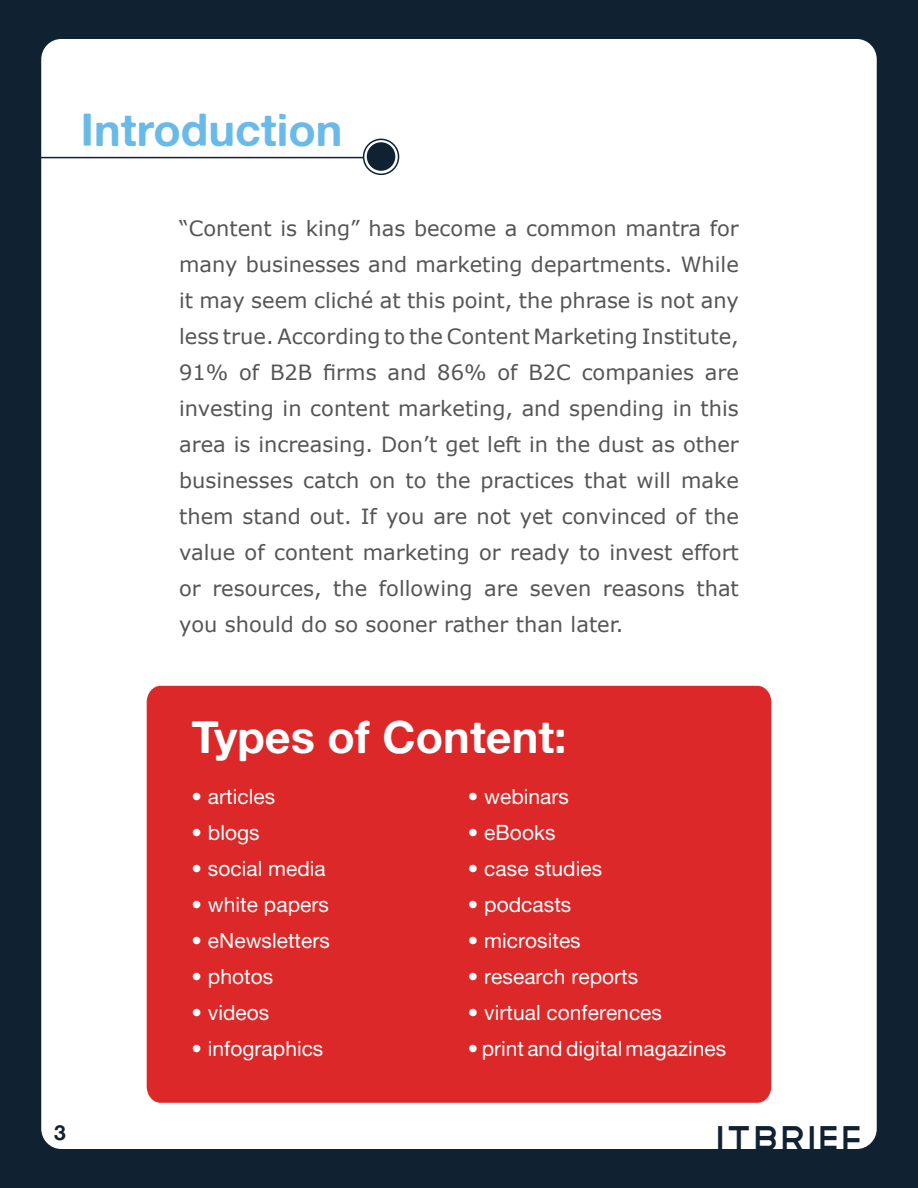
<style>
.page{position:relative;width:918px;height:1188px;background:#102231}
.page>*{position:absolute;margin:0;border:0;box-sizing:border-box;transform-origin:0 0}
.t1{font:45px "Alte Haas Grotesk Bold";color:#fff}
.t2{font:45px "Alte Haas Grotesk Bold";color:#69bae8}
.t3{font:45px "Telegrafico";color:#102231}
.t4{font:21px/36px "Verdana";color:#555;text-align:justify}
.t5{font:21px "Alte Haas Grotesk";color:#fff}
.t6{font:21px "Alte Haas Grotesk Bold";color:#102231}
</style>
<div class="page">
<div style="left:41px;top:39px;width:836px;height:1110px;background:#fff;border-radius:20px"></div>
<hr style="left:0;top:157px;width:364px;height:1px;background:#102231">
<div style="left:367px;top:142px;width:28px;height:29px;background:#102231;border-radius:50%"></div>
<div style="left:363px;top:139px;width:36px;height:36px;border:2px solid #102231;border-radius:50%"></div>
<div style="left:147px;top:686px;width:624px;height:417px;background:#dc2828"></div>
<h1 class="t2" style="left:81px;top:103px;width:263px">Introduction</h1>
<p class="t4" style="left:179px;top:210px;width:561px">“Content is king” has become a common mantra for many businesses and marketing departments. While it may seem cliché at this point, the phrase is not any less true. According to the Content Marketing Institute, 91% of B2B firms and 86% of B2C companies are investing in content marketing, and spending in this area is increasing. Don’t get left in the dust as other businesses catch on to the practices that will make them stand out. If you are not yet convinced of the value of content marketing or ready to invest effort or resources, the following are seven reasons that you should do so sooner rather than later.</p>
<p class="t6" style="left:54px;top:1119px;width:13px">3</p>
<h1 class="t1" style="left:192px;top:709px;width:377px">Types of Content:</h1>
<p class="t5" style="left:192px;top:784px;width:85px">• articles</p>
<p class="t5" style="left:192px;top:820px;width:70px">• blogs</p>
<p class="t5" style="left:192px;top:856px;width:136px">• social media</p>
<p class="t5" style="left:192px;top:892px;width:139px">• white papers</p>
<p class="t5" style="left:192px;top:928px;width:140px">• eNewsletters</p>
<p class="t5" style="left:192px;top:964px;width:83px">• photos</p>
<p class="t5" style="left:192px;top:1000px;width:79px">• videos</p>
<p class="t5" style="left:192px;top:1036px;width:133px">• infographics</p>
<p class="t5" style="left:468px;top:784px;width:103px">• webinars</p>
<p class="t5" style="left:468px;top:820px;width:89px">• eBooks</p>
<p class="t5" style="left:468px;top:856px;width:136px">• case studies</p>
<p class="t5" style="left:468px;top:892px;width:105px">• podcasts</p>
<p class="t5" style="left:468px;top:928px;width:114px">• microsites</p>
<p class="t5" style="left:468px;top:964px;width:172px">• research reports</p>
<p class="t5" style="left:468px;top:1000px;width:196px">• virtual conferences</p>
<p class="t5" style="left:468px;top:1036px;width:260px">• print and digital magazines</p>
<h1 class="t3" style="left:715px;top:1109px;width:150px">ITBRIEF</h1>
</div>
